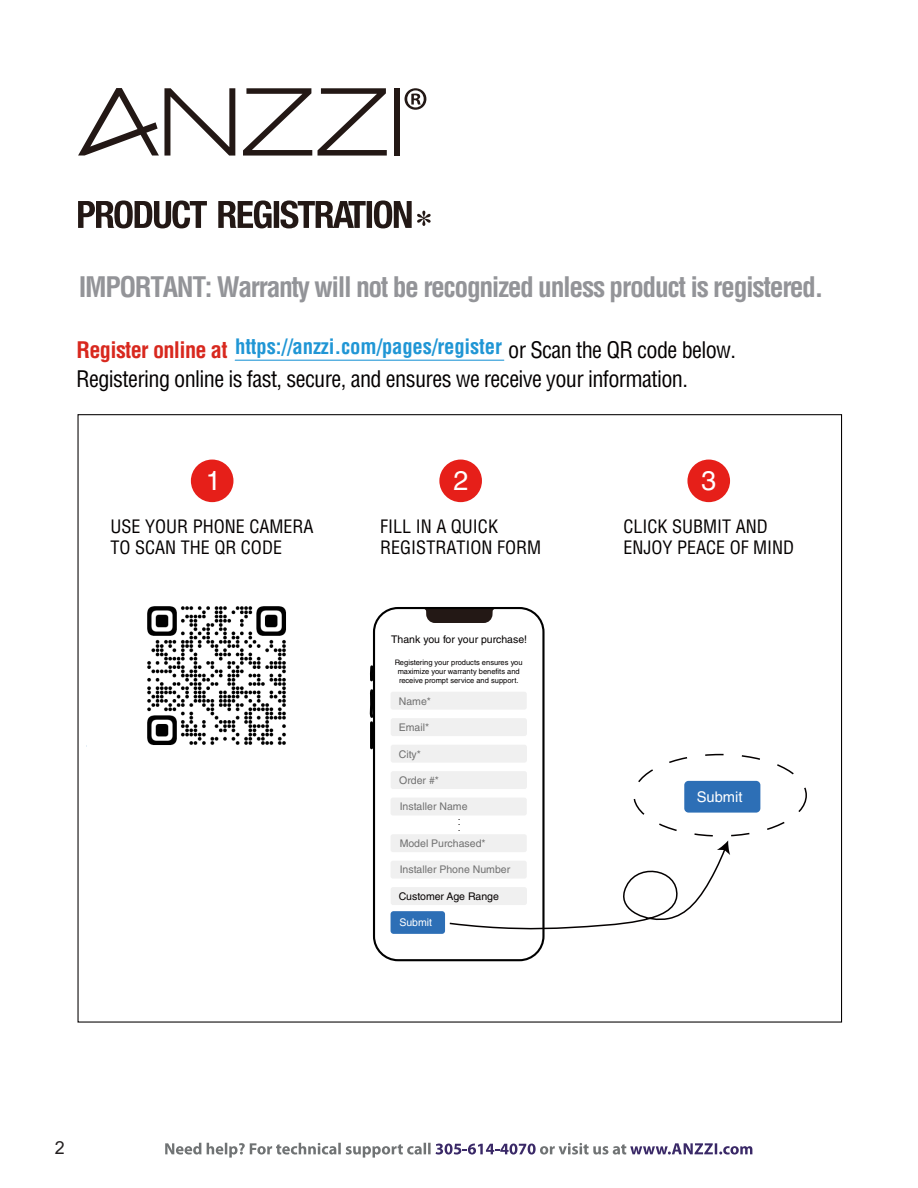
<style>
.page{position:relative;width:918px;height:1188px;background:#fff}
.page>*{position:absolute;margin:0;border:0;box-sizing:border-box;transform-origin:0 0}
.t1{font:700 condensed 27.75px "Helvetica LT Std";letter-spacing:-.05em;color:#939498}
.t2{font:27px "Helvetica LT Std";color:#fff}
.t3{font:condensed 22.35px "Helvetica LT Std";letter-spacing:-.03em;color:#040000}
.t4{font:700 condensed 22.35px "Helvetica LT Std";letter-spacing:-.03em;color:#d8281e}
.t5{font:700 condensed 20.7px "Helvetica LT Std";letter-spacing:-.01em;color:#2096d5}
.t6{font:condensed 18px/21.6px "Helvetica LT Std";color:#040000}
.t7{font:18px "Arial";color:#231f20}
.t8{font:14.7px "Helvetica LT Std";color:#fff}
.t9{font:10.5px "Helvetica LT Std";color:#707070}
.t10{font:10.5px "Helvetica LT Std";color:#040000}
.t11{font:10.5px "Helvetica LT Std";color:#fff}
.t12{font:7.5px/9px "Helvetica LT Std";color:#040000;text-align:center}
.t13{font:900 4.5px/5.4px "Helvetica LT Std";color:#040000;text-align:justify}
</style>
<div class="page">
<svg style="left:78px;top:200px;width:353px;height:28px"></svg>
<svg style="left:78px;top:88px;width:157px;height:68px"></svg>
<svg style="left:243px;top:88px;width:69px;height:68px"></svg>
<svg style="left:318px;top:88px;width:69px;height:68px"></svg>
<div style="left:394px;top:88px;width:6px;height:68px;background:#231815"></div>
<svg style="left:405px;top:88px;width:21px;height:22px"></svg>
<svg style="left:165px;top:1143px;width:36px;height:12px"></svg>
<svg style="left:207px;top:1143px;width:545px;height:15px"></svg>
<hr style="left:235px;top:360px;width:269px;height:1px;background:#2096d5">
<div style="left:191px;top:460px;width:42px;height:42px;background:#e61f19;border-radius:50%"></div>
<div style="left:439px;top:460px;width:43px;height:42px;background:#e61f19;border-radius:50%"></div>
<div style="left:684px;top:781px;width:76px;height:32px;background:#2d6fb6;border-radius:4px"></div>
<div style="left:687px;top:460px;width:43px;height:42px;background:#e61f19;border-radius:50%"></div>
<div style="left:633px;top:754px;width:174px;height:83px;border:2px dashed #040000;border-radius:50%"></div>
<div style="left:391px;top:911px;width:54px;height:23px;background:#2d6fb6;border-radius:3px"></div>
<hr style="left:370px;top:723px;width:3px;height:25px;background:#000">
<svg style="left:369px;top:664px;width:4px;height:56px"></svg>
<svg style="left:425px;top:610px;width:68px;height:13px"></svg>
<div style="left:373px;top:607px;width:172px;height:354px;border:2px solid #000;border-radius:24px"></div>
<div style="left:391px;top:692px;width:136px;height:18px;background:#f0f0f0;border-radius:2px"></div>
<div style="left:391px;top:718px;width:136px;height:18px;background:#f0f0f0;border-radius:2px"></div>
<div style="left:391px;top:745px;width:136px;height:18px;background:#f0f0f0;border-radius:2px"></div>
<div style="left:391px;top:771px;width:136px;height:18px;background:#f0f0f0;border-radius:2px"></div>
<div style="left:391px;top:798px;width:136px;height:18px;background:#f0f0f0;border-radius:2px"></div>
<div style="left:391px;top:834px;width:136px;height:18px;background:#f0f0f0;border-radius:2px"></div>
<div style="left:391px;top:887px;width:136px;height:18px;background:#f0f0f0;border-radius:2px"></div>
<div style="left:391px;top:861px;width:136px;height:18px;background:#f0f0f0;border-radius:2px"></div>
<svg style="left:449px;top:840px;width:281px;height:90px"></svg>
<img style="left:147px;top:606px;width:139px;height:139px">
<h1 class="t1" style="left:79px;top:269px;width:746px">IMPORTANT: Warranty will not be recognized unless product is registered.</h1>
<h3 class="t4" style="left:77px;top:336px;width:153px">Register online at</h3>
<h3 class="t5" style="left:235px;top:334px;width:268px">https://anzzi.com/pages/register</h3>
<h3 class="t3" style="left:508px;top:336px;width:229px">or Scan the QR code below.</h3>
<h3 class="t3" style="left:76px;top:365px;width:613px">Registering online is fast, secure, and ensures we receive your information.</h3>
<h2 class="t2" style="left:206px;top:465px;width:17px">1</h2>
<h3 class="t6" style="left:111px;top:515px;width:205px">USE YOUR PHONE CAMERA<br>TO SCAN THE QR CODE</h3>
<h2 class="t2" style="left:453px;top:465px;width:17px">2</h2>
<h3 class="t6" style="left:380px;top:515px;width:162px">FILL IN A QUICK<br>REGISTRATION FORM</h3>
<h3 class="t10" style="left:391px;top:634px;width:137px">Thank you for your purchase!</h3>
<p class="t12" style="left:395px;top:658px;width:129px">Registering your products ensures you maximize your warranty benefits and receive prompt service and support.</p>
<h3 class="t9" style="left:399px;top:695px;width:34px">Name*</h3>
<h3 class="t9" style="left:399px;top:722px;width:32px">Email*</h3>
<h3 class="t9" style="left:399px;top:748px;width:24px">City*</h3>
<h3 class="t9" style="left:399px;top:774px;width:41px">Order #*</h3>
<h3 class="t9" style="left:400px;top:801px;width:69px">Installer Name</h3>
<h3 class="t9" style="left:400px;top:837px;width:88px">Model Purchased*</h3>
<p class="t13" style="left:458px;top:816px;width:3px">. . .</p>
<h3 class="t9" style="left:400px;top:864px;width:112px">Installer Phone Number</h3>
<h3 class="t10" style="left:399px;top:890px;width:102px">Customer Age Range</h3>
<h3 class="t11" style="left:399px;top:917px;width:34px">Submit</h3>
<h2 class="t2" style="left:701px;top:465px;width:17px">3</h2>
<h3 class="t6" style="left:623px;top:515px;width:172px">CLICK SUBMIT AND<br>ENJOY PEACE OF MIND</h3>
<h3 class="t8" style="left:697px;top:788px;width:47px">Submit</h3>
<h3 class="t7" style="left:55px;top:1135px;width:11px">2</h3>
</div>
